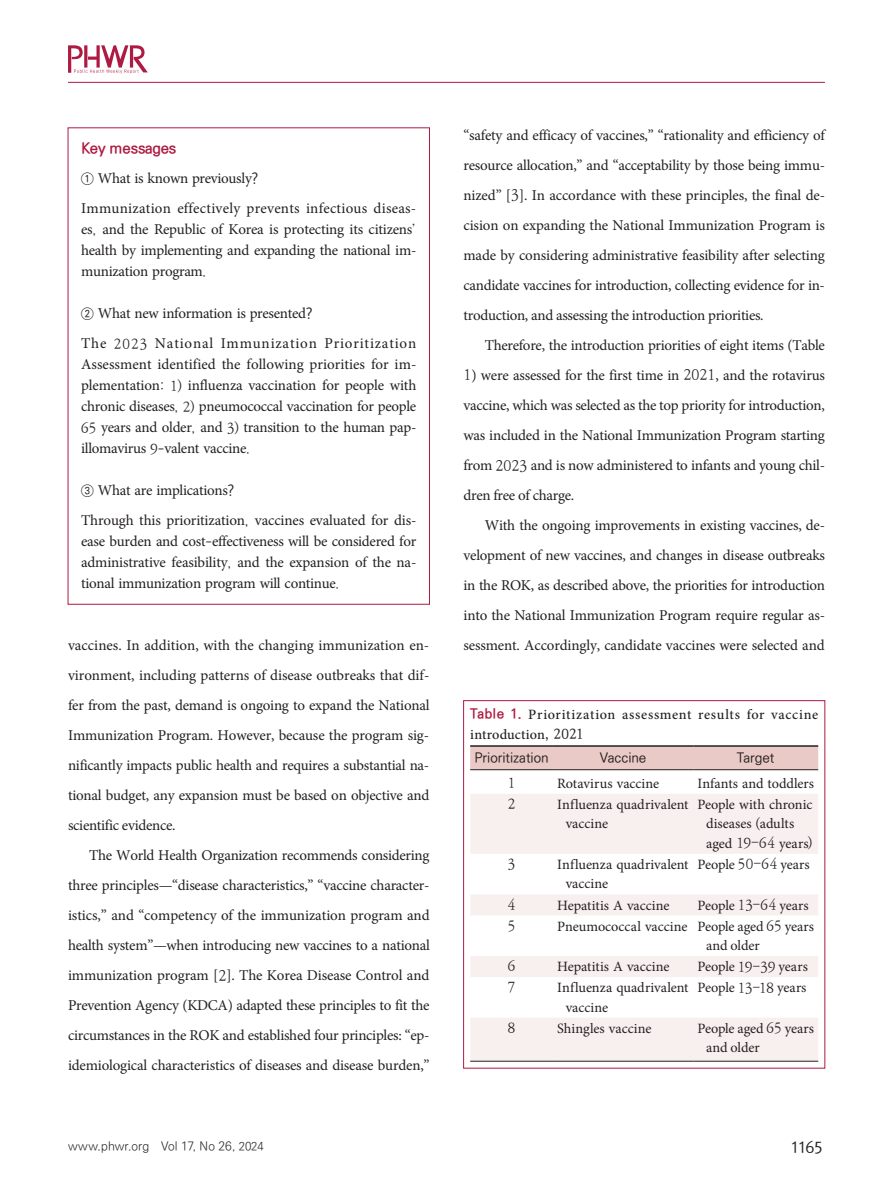
<style>
.page{position:relative;width:893px;height:1191px;background:#fff}
.page>*{position:absolute;margin:0;border:0;box-sizing:border-box;transform-origin:0 0}
.t1{font:15px/30px "Minion Pro";letter-spacing:-.02em;color:#231f20;text-align:justify}
.t2{font:15px/30px "Minion Pro";letter-spacing:.055em;color:#231f20}
.t3{font:15px/30px "Minion Pro";letter-spacing:.015em;color:#231f20}
.t4{font:700 15px "Ko Pub World Dotum";letter-spacing:-.02em;color:#ae1a42}
.t5{font:15px "Rix M Go PM";color:#231f20}
.t6{font:14.25px/19.5px "Minion Pro";color:#231f20}
.t7{font:500 14.25px/19.5px "Minion Pro";letter-spacing:.035em;color:#231f20}
.t8{font:500 13.5px "Ko Pub World Dotum";color:#231f20}
.t9{font:300 13.5px "Ko Pub World Batang";color:#231f20}
.t10{font:300 12px "Ko Pub World Dotum";letter-spacing:.005em;color:#231f20}
.s1{font-family:"Ko Pub World Dotum";font-weight:500;font-size:14.25px}
.s2{font-family:"Ko Pub World Batang";font-weight:300;font-size:13.5px}
.s3{font-family:"Ko Pub World Batang";font-weight:300;font-size:14.25px}
.s4{font-family:"Ko Pub World Dotum";font-weight:700;font-size:13.5px;color:#ae1a42}
.s5{font-family:"Ko Pub World Batang";font-size:13.5px}
.s6{font-size:11.25px}
</style>
<div class="page">
<hr style="left:68px;top:82px;width:757px;height:1px;background:#ae1a42">
<svg style="left:68px;top:45px;width:80px;height:28px"></svg>
<div style="left:470px;top:746px;width:348px;height:23px;background:#eacac6"></div>
<svg style="left:470px;top:794px;width:348px;height:266px;fill:#f8f0ef"></svg>
<hr style="left:470px;top:745px;width:83px;height:1px;background:#231f20">
<hr style="left:553px;top:745px;width:140px;height:1px;background:#231f20">
<hr style="left:693px;top:745px;width:125px;height:1px;background:#231f20">
<hr style="left:470px;top:769px;width:83px;height:1px;background:#231f20">
<hr style="left:553px;top:769px;width:140px;height:1px;background:#231f20">
<hr style="left:693px;top:769px;width:125px;height:1px;background:#231f20">
<hr style="left:470px;top:1060px;width:83px;height:1px;background:#231f20">
<hr style="left:553px;top:1060px;width:140px;height:1px;background:#231f20">
<hr style="left:693px;top:1060px;width:125px;height:1px;background:#231f20">
<div style="left:463px;top:700px;width:362px;height:368px;border:1px solid #ae1a42"></div>
<p class="t4" style="left:81px;top:137px;width:97px">Key messages</p>
<p class="t3" style="left:81px;top:164px;width:337px"><span class="s1">①</span> What is known previously<span class="s1">?<br></span>Immunization effectively prevents infectious diseas-</p>
<p class="t1" style="left:81px;top:219px;width:337px;line-height:21px">es<span class="s2">,</span> and the Republic of Korea is protecting its citizens<span class="s2">’ </span>health by implementing and expanding the national im&shy;munization program<span class="s2">.</span></p>
<p class="t2" style="left:81px;top:299px;width:337px"><span class="s1">②</span> What new information is presented<span class="s1">?<br></span>The <span class="s2">2023</span> National Immunization Prioritization</p>
<p class="t1" style="left:81px;top:354px;width:337px;line-height:21px">Assessment identified the following priorities for im&shy;plementation<span class="s2">: 1)</span> influenza vaccination for people with chronic diseases<span class="s2">, 2)</span> pneumococcal vaccination for people <span class="s2">65</span> years and older<span class="s2">,</span> and <span class="s2">3)</span> transition to the human pap&shy;illomavirus <span class="s2">9-</span>valent vaccine<span class="s2">.</span></p>
<p class="t1" style="left:81px;top:476px;width:337px"><span class="s1">③</span> What are implications<span class="s1">?<br></span>Through this prioritization<span class="s2">,</span> vaccines evaluated for dis-</p>
<p class="t1" style="left:81px;top:531px;width:337px;line-height:21px">ease burden and cost<span class="s2">-</span>effectiveness will be considered for administrative feasibility<span class="s2">,</span> and the expansion of the na&shy;tional immunization program will continue<span class="s2">.</span></p>
<p class="t1" style="left:68px;top:630px;width:363px">vaccines. In addition, with the changing immunization en&shy;vironment, including patterns of disease outbreaks that dif&shy;fer from the past, demand is ongoing to expand the National Immunization Program. However, because the program sig&shy;nificantly impacts public health and requires a substantial na&shy;tional budget, any expansion must be based on objective and scientific evidence.</p>
<p class="t1" style="left:68px;top:840px;width:363px;text-indent:21px">The World Health Organization recommends considering three principles—“disease characteristics,” “vaccine character&shy;istics,” and “competency of the immunization program and health system”—when introducing new vaccines to a national immunization program [<span class="s3">2</span>]. The Korea Disease Control and Prevention Agency (KDCA) adapted these principles to fit the circumstances in the ROK and established four principles: “ep&shy;idemiological characteristics of diseases and disease burden,”</p>
<p class="t1" style="left:463px;top:120px;width:363px">“safety and efficacy of vaccines,” “rationality and efficiency of resource allocation,” and “acceptability by those being immu&shy;nized” [<span class="s3">3</span>]. In accordance with these principles, the final de&shy;cision on expanding the National Immunization Program is made by considering administrative feasibility after selecting candidate vaccines for introduction, collecting evidence for in&shy;troduction, and assessing the introduction priorities.</p>
<p class="t1" style="left:485px;top:330px;width:342px">Therefore, the introduction priorities of eight items (Table</p>
<p class="t1" style="left:463px;top:360px;width:363px"><span class="s3">1</span>) were assessed for the first time in <span class="s3">2021</span>, and the rotavirus vaccine, which was selected as the top priority for introduction, was included in the National Immunization Program starting from <span class="s3">2023</span> and is now administered to infants and young chil&shy;dren free of charge.</p>
<p class="t1" style="left:463px;top:510px;width:363px;text-indent:21px">With the ongoing improvements in existing vaccines, de&shy;velopment of new vaccines, and changes in disease outbreaks in the ROK, as described above, the priorities for introduction into the National Immunization Program require regular as&shy;sessment. Accordingly, candidate vaccines were selected and</p>
<p class="t7" style="left:470px;top:704px;width:350px"><span class="s4">Table 1.</span> Prioritization assessment results for vaccine introduction<span class="s5">, 2021</span></p>
<p class="t8" style="left:474px;top:748px;width:76px">Prioritization</p>
<p class="t8" style="left:600px;top:748px;width:48px">Vaccine</p>
<p class="t8" style="left:737px;top:748px;width:39px">Target</p>
<p class="t9" style="left:508px;top:773px;width:9px">1</p>
<p class="t6" style="left:557px;top:773px;width:104px">Rotavirus vaccine</p>
<p class="t6" style="left:697px;top:773px;width:118px">Infants and toddlers</p>
<p class="t9" style="left:508px;top:794px;width:9px">2</p>
<p class="t6" style="left:566px;top:794px;width:124px;text-indent:-9px">Influenza quadrivalent vaccine</p>
<p class="t6" style="left:706px;top:794px;width:108px;text-indent:-9px">People with chronic diseases <span class="s2">(</span>adults aged <span class="s2">19–64</span> years<span class="s2">)</span></p>
<p class="t9" style="left:508px;top:854px;width:9px">3</p>
<p class="t6" style="left:566px;top:854px;width:124px;text-indent:-9px">Influenza quadrivalent vaccine</p>
<p class="t6" style="left:697px;top:854px;width:114px">People <span class="s2">50–64</span> years</p>
<p class="t9" style="left:508px;top:894px;width:9px">4</p>
<p class="t6" style="left:557px;top:895px;width:114px">Hepatitis A vaccine</p>
<p class="t6" style="left:697px;top:895px;width:113px">People <span class="s2">13–64</span> years</p>
<p class="t9" style="left:508px;top:915px;width:9px">5</p>
<p class="t6" style="left:706px;top:916px;width:109px;text-indent:-149px">Pneumococcal vaccine People aged <span class="s2">65</span> years and older</p>
<p class="t9" style="left:508px;top:956px;width:9px">6</p>
<p class="t6" style="left:557px;top:957px;width:114px">Hepatitis A vaccine</p>
<p class="t6" style="left:697px;top:957px;width:112px">People <span class="s2">19–39</span> years</p>
<p class="t9" style="left:508px;top:977px;width:9px">7</p>
<p class="t6" style="left:566px;top:978px;width:124px;text-indent:-9px">Influenza quadrivalent vaccine</p>
<p class="t6" style="left:697px;top:978px;width:110px">People <span class="s2">13–18</span> years</p>
<p class="t9" style="left:508px;top:1017px;width:9px">8</p>
<p class="t6" style="left:557px;top:1018px;width:96px">Shingles vaccine</p>
<p class="t6" style="left:706px;top:1018px;width:109px;text-indent:-9px">People aged <span class="s2">65</span> years and older</p>
<p class="t10" style="left:68px;top:1137px;width:197px">www.phwr.org Vol 17<span class="s6">,</span> No 26<span class="s6">, 2024</span></p>
<p class="t5" style="left:790px;top:1139px;width:34px">1165</p>
</div>
